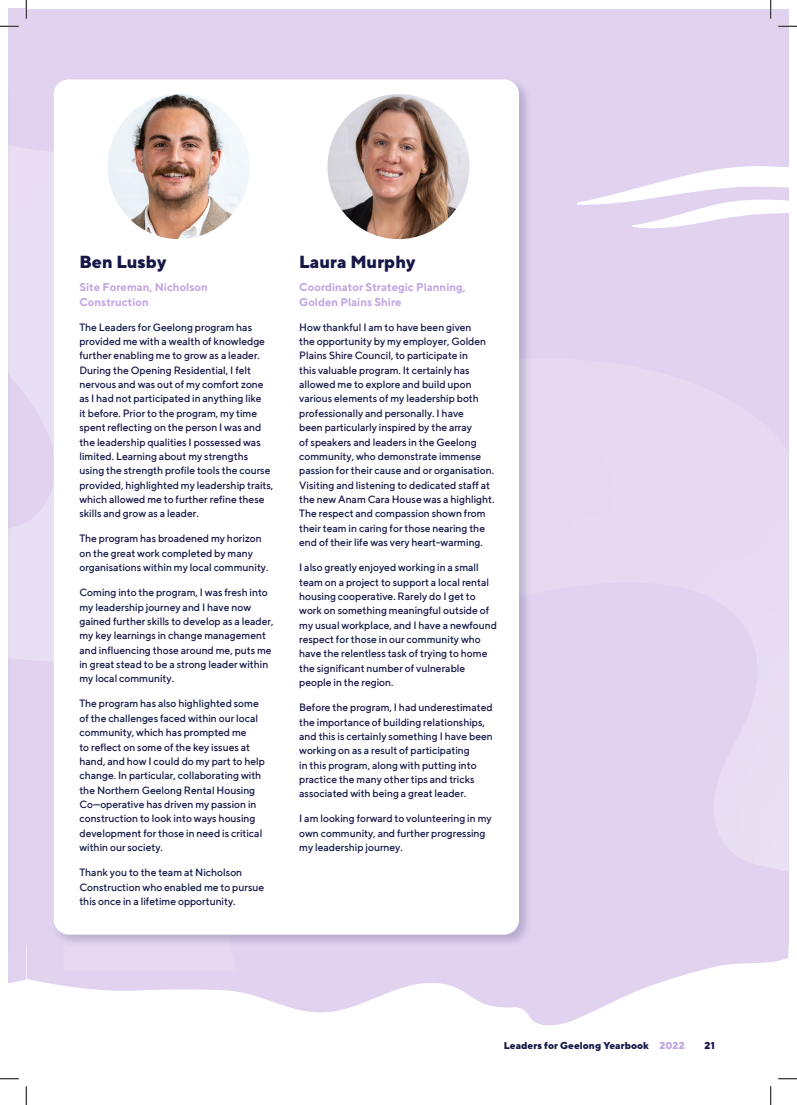
<style>
.page{position:relative;width:797px;height:1105px;background:#fff}
.page>*{position:absolute;margin:0;border:0;box-sizing:border-box;transform-origin:0 0}
.Names{font:800 17.5px "TT Norms";color:#161747}
.People_Titles{font:700 11.25px/15px "TT Norms";color:#c0a7e2}
.Body{font:500 10.62px/14.4px "TT Norms";letter-spacing:-.005em;color:#161747}
.t1{font:800 10px "TT Norms";color:#161747}
.s1{color:#c0a7e2}
</style>
<div class="page">
<svg style="left:26px;top:945px;width:671px;height:81px"></svg>
<svg style="left:9px;top:952px;width:17px;height:31px"></svg>
<div style="left:9px;top:9px;width:17px;height:943px;background:#e1d2f0"></div>
<div style="left:26px;top:9px;width:762px;height:936px;background:#e1d2f0"></div>
<svg style="left:63px;top:647px;width:725px;height:324px"></svg>
<svg style="left:12px;top:147px;width:40px;height:514px"></svg>
<hr style="left:9px;top:77px;width:3px;height:891px;background:#161747;opacity:.2">
<div style="left:52px;top:77px;width:480px;height:871px;background:#161747;opacity:.2"></div>
<div style="left:54px;top:79px;width:465px;height:856px;background:#fff;border-radius:15px"></div>
<img style="left:108px;top:94px;width:141px;height:145px">
<img style="left:327px;top:94px;width:142px;height:145px">
<svg style="left:577px;top:166px;width:211px;height:63px"></svg>
<svg style="left:0;top:25px;width:19px;height:2px"></svg>
<svg style="left:778px;top:25px;width:19px;height:2px"></svg>
<svg style="left:0;top:1078px;width:19px;height:1px"></svg>
<svg style="left:778px;top:1078px;width:19px;height:1px"></svg>
<svg style="left:25px;top:0;width:2px;height:19px"></svg>
<svg style="left:25px;top:1086px;width:2px;height:19px"></svg>
<svg style="left:770px;top:0;width:1px;height:19px"></svg>
<svg style="left:770px;top:1086px;width:1px;height:19px"></svg>
<p class="Names" style="left:79px;top:251px;width:88px">Ben Lusby</p>
<p class="People_Titles" style="left:79px;top:279px;width:130px">Site Foreman, Nicholson<br>Construction</p>
<p class="Body" style="left:79px;top:319px;width:195px">The Leaders for Geelong program has provided me with a wealth of knowledge further enabling me to grow as a leader.<br>During the Opening Residential, I felt nervous and was out of my comfort zone as I had not participated in anything like<br>it before. Prior to the program, my time spent reflecting on the person I was and the leadership qualities I possessed was limited. Learning about my strengths using the strength profile tools the course provided, highlighted my leadership traits, which allowed me to further refine these skills and grow as a leader.</p>
<p class="Body" style="left:79px;top:531px;width:190px">The program has broadened my horizon on the great work completed by many organisations within my local community.</p>
<p class="Body" style="left:79px;top:585px;width:195px">Coming into the program, I was fresh into my leadership journey and I have now gained further skills to develop as a leader, my key learnings in change management and influencing those around me, puts me in great stead to be a strong leader within my local community.</p>
<p class="Body" style="left:79px;top:696px;width:187px">The program has also highlighted some of the challenges faced within our local community, which has prompted me<br>to reflect on some of the key issues at hand, and how I could do my part to help change. In particular, collaborating with the Northern Geelong Rental Housing Co—operative has driven my passion in construction to look into ways housing development for those in need is critical within our society.</p>
<p class="Body" style="left:79px;top:865px;width:186px">Thank you to the team at Nicholson<br>Construction who enabled me to pursue this once in a lifetime opportunity.</p>
<p class="Names" style="left:299px;top:251px;width:118px">Laura Murphy</p>
<p class="People_Titles" style="left:299px;top:279px;width:168px">Coordinator Strategic Planning,<br>Golden Plains Shire</p>
<p class="Body" style="left:299px;top:319px;width:197px">How thankful I am to have been given<br>the opportunity by my employer, Golden Plains Shire Council, to participate in<br>this valuable program. It certainly has allowed me to explore and build upon various elements of my leadership both professionally and personally. I have<br>been particularly inspired by the array<br>of speakers and leaders in the Geelong community, who demonstrate immense passion for their cause and or organisation.<br>Visiting and listening to dedicated staff at the new Anam Cara House was a highlight.<br>The respect and compassion shown from their team in caring for those nearing the end of their life was very heart-warming.</p>
<p class="Body" style="left:299px;top:560px;width:199px">I also greatly enjoyed working in a small team on a project to support a local rental housing cooperative. Rarely do I get to work on something meaningful outside of my usual workplace, and I have a newfound respect for those in our community who have the relentless task of trying to home the significant number of vulnerable people in the region.</p>
<p class="Body" style="left:299px;top:700px;width:195px">Before the program, I had underestimated the importance of building relationships, and this is certainly something I have been working on as a result of participating<br>in this program, along with putting into practice the many other tips and tricks associated with being a great leader.</p>
<p class="Body" style="left:299px;top:811px;width:194px">I am looking forward to volunteering in my own community, and further progressing my leadership journey.</p>
<p class="t1" style="left:504px;top:1039px;width:182px">Leaders for Geelong Yearbook <span class="s1">2022</span></p>
<p class="t1" style="left:704px;top:1039px;width:12px">21</p>
</div>
